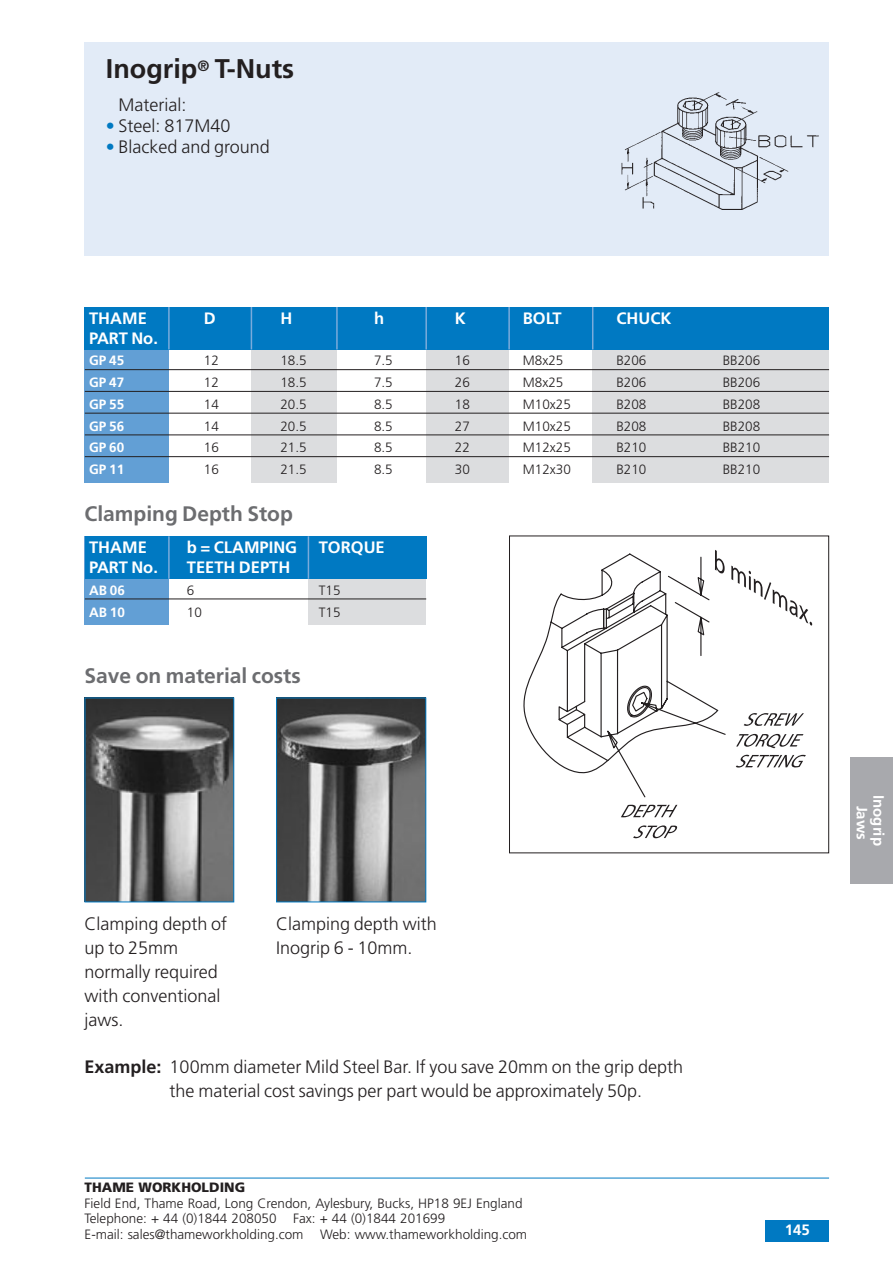
<style>
.page{position:relative;width:893px;height:1263px;background:#fff}
.page>*{position:absolute;margin:0;border:0;box-sizing:border-box;transform-origin:0 0}
.t1{font:700 27px "Frutiger";color:#231f20}
.t2{font:700 21px "Frutiger";color:#6c6d70}
.t3{font:300 18px/24px "Frutiger";color:#231f20}
.t4{font:700 16.5px "Frutiger";color:#fff}
.t5{font:700 15px/16.5px "Frutiger";color:#fff;text-align:center}
.t6{font:300 13.5px/15.5px "Frutiger";color:#231f20}
.t7{font:700 13.5px "Frutiger";color:#fff}
.t8{font:900 13.5px "Frutiger";color:#231f20}
.s1{color:#0079c2}
.s2{font-weight:700}
</style>
<div class="page">
<div style="left:766px;top:1220px;width:63px;height:22px;background:#0079c2"></div>
<hr style="left:85px;top:1178px;width:744px;height:1px;background:#0079c2">
<div style="left:851px;top:758px;width:42px;height:126px;background:#a8a9ad"></div>
<div style="left:85px;top:43px;width:744px;height:213px;background:#e2ebf7"></div>
<img style="left:621px;top:92px;width:198px;height:118px">
<div style="left:251px;top:307px;width:86px;height:176px;background:#dcdddf"></div>
<div style="left:426px;top:307px;width:83px;height:176px;background:#dcdddf"></div>
<div style="left:593px;top:307px;width:236px;height:176px;background:#dcdddf"></div>
<div style="left:85px;top:307px;width:84px;height:176px;background:#629fd5"></div>
<div style="left:85px;top:307px;width:744px;height:43px;background:#0079c2"></div>
<hr style="left:85px;top:369px;width:744px;height:1px;background:#231f20">
<hr style="left:85px;top:391px;width:744px;height:1px;background:#231f20">
<hr style="left:85px;top:413px;width:744px;height:1px;background:#231f20">
<hr style="left:85px;top:435px;width:744px;height:1px;background:#231f20">
<hr style="left:85px;top:456px;width:744px;height:1px;background:#231f20">
<hr style="left:168px;top:307px;width:2px;height:42px;background:#7aabdb">
<hr style="left:251px;top:307px;width:1px;height:42px;background:#7aabdb">
<hr style="left:336px;top:307px;width:2px;height:42px;background:#7aabdb">
<hr style="left:425px;top:307px;width:2px;height:42px;background:#7aabdb">
<hr style="left:508px;top:307px;width:2px;height:42px;background:#7aabdb">
<hr style="left:592px;top:307px;width:1px;height:42px;background:#7aabdb">
<div style="left:308px;top:536px;width:118px;height:89px;background:#dcdddf"></div>
<div style="left:85px;top:536px;width:84px;height:89px;background:#629fd5"></div>
<div style="left:85px;top:536px;width:341px;height:43px;background:#0079c2"></div>
<hr style="left:85px;top:599px;width:341px;height:1px;background:#231f20">
<hr style="left:168px;top:536px;width:2px;height:43px;background:#7aabdb">
<hr style="left:308px;top:536px;width:1px;height:43px;background:#7aabdb">
<img style="left:87px;top:700px;width:145px;height:200px">
<div style="left:85px;top:698px;width:149px;height:204px;border:1px solid #0079c2"></div>
<img style="left:278px;top:700px;width:146px;height:200px">
<div style="left:276px;top:698px;width:150px;height:204px;border:1px solid #0079c2"></div>
<svg style="left:523px;top:553px;width:203px;height:245px"></svg>
<svg style="left:715px;top:550px;width:10px;height:24px"></svg>
<svg style="left:731px;top:566px;width:81px;height:60px"></svg>
<svg style="left:744px;top:713px;width:60px;height:13px"></svg>
<svg style="left:736px;top:734px;width:67px;height:14px"></svg>
<svg style="left:736px;top:755px;width:70px;height:13px"></svg>
<svg style="left:621px;top:805px;width:56px;height:12px"></svg>
<svg style="left:633px;top:825px;width:44px;height:13px"></svg>
<div style="left:509px;top:536px;width:320px;height:317px;border:1px solid #231f20"></div>
<h1 class="t1" style="left:106px;top:58px;width:190px">Inogrip<sup>®</sup> T-Nuts</h1>
<h3 class="t3" style="left:119px;top:94px;width:69px">Material:</h3>
<h3 class="t3" style="left:106px;top:115px;width:126px"><span class="s1">•</span> Steel: 817M40</h3>
<h3 class="t3" style="left:106px;top:136px;width:165px"><span class="s1">•</span> Blacked and ground</h3>
<p class="t4" style="left:89px;top:312px;width:59px">THAME</p>
<p class="t4" style="left:204px;top:312px;width:13px">D</p>
<p class="t4" style="left:280px;top:312px;width:13px">H</p>
<p class="t4" style="left:374px;top:312px;width:12px">h</p>
<p class="t4" style="left:455px;top:312px;width:13px">K</p>
<p class="t4" style="left:523px;top:312px;width:40px">BOLT</p>
<p class="t4" style="left:616px;top:312px;width:56px">CHUCK</p>
<p class="t4" style="left:89px;top:331px;width:70px">PART No.</p>
<p class="t7" style="left:89px;top:355px;width:37px">GP 45</p>
<p class="t6" style="left:204px;top:354px;width:17px">12</p>
<p class="t6" style="left:280px;top:354px;width:28px">18.5</p>
<p class="t6" style="left:374px;top:354px;width:20px">7.5</p>
<p class="t6" style="left:455px;top:354px;width:17px">16</p>
<p class="t6" style="left:523px;top:354px;width:42px">M8x25</p>
<p class="t6" style="left:616px;top:354px;width:32px">B206</p>
<p class="t6" style="left:723px;top:354px;width:39px">BB206</p>
<p class="t7" style="left:89px;top:377px;width:37px">GP 47</p>
<p class="t6" style="left:204px;top:376px;width:17px">12</p>
<p class="t6" style="left:280px;top:376px;width:28px">18.5</p>
<p class="t6" style="left:374px;top:376px;width:20px">7.5</p>
<p class="t6" style="left:455px;top:376px;width:17px">26</p>
<p class="t6" style="left:523px;top:376px;width:42px">M8x25</p>
<p class="t6" style="left:616px;top:376px;width:32px">B206</p>
<p class="t6" style="left:723px;top:376px;width:39px">BB206</p>
<p class="t7" style="left:89px;top:399px;width:37px">GP 55</p>
<p class="t6" style="left:204px;top:398px;width:17px">14</p>
<p class="t6" style="left:280px;top:398px;width:28px">20.5</p>
<p class="t6" style="left:374px;top:398px;width:20px">8.5</p>
<p class="t6" style="left:455px;top:398px;width:17px">18</p>
<p class="t6" style="left:523px;top:398px;width:50px">M10x25</p>
<p class="t6" style="left:616px;top:398px;width:32px">B208</p>
<p class="t6" style="left:723px;top:398px;width:39px">BB208</p>
<p class="t7" style="left:89px;top:421px;width:37px">GP 56</p>
<p class="t6" style="left:204px;top:419px;width:17px">14</p>
<p class="t6" style="left:280px;top:419px;width:28px">20.5</p>
<p class="t6" style="left:374px;top:419px;width:20px">8.5</p>
<p class="t6" style="left:455px;top:419px;width:17px">27</p>
<p class="t6" style="left:523px;top:419px;width:50px">M10x25</p>
<p class="t6" style="left:616px;top:419px;width:32px">B208</p>
<p class="t6" style="left:723px;top:419px;width:39px">BB208</p>
<p class="t7" style="left:89px;top:442px;width:37px">GP 60</p>
<p class="t6" style="left:204px;top:441px;width:17px">16</p>
<p class="t6" style="left:280px;top:441px;width:28px">21.5</p>
<p class="t6" style="left:374px;top:441px;width:20px">8.5</p>
<p class="t6" style="left:455px;top:441px;width:17px">22</p>
<p class="t6" style="left:523px;top:441px;width:50px">M12x25</p>
<p class="t6" style="left:616px;top:441px;width:32px">B210</p>
<p class="t6" style="left:723px;top:441px;width:39px">BB210</p>
<p class="t7" style="left:89px;top:464px;width:37px">GP 11</p>
<p class="t6" style="left:204px;top:463px;width:17px">16</p>
<p class="t6" style="left:280px;top:463px;width:28px">21.5</p>
<p class="t6" style="left:374px;top:463px;width:20px">8.5</p>
<p class="t6" style="left:455px;top:463px;width:17px">30</p>
<p class="t6" style="left:523px;top:463px;width:50px">M12x30</p>
<p class="t6" style="left:616px;top:463px;width:32px">B210</p>
<p class="t6" style="left:723px;top:463px;width:39px">BB210</p>
<h2 class="t2" style="left:85px;top:505px;width:210px">Clamping Depth Stop</h2>
<p class="t4" style="left:89px;top:541px;width:59px">THAME</p>
<p class="t4" style="left:187px;top:541px;width:112px">b = CLAMPING</p>
<p class="t4" style="left:319px;top:541px;width:68px">TORQUE</p>
<p class="t4" style="left:89px;top:561px;width:70px">PART No.</p>
<p class="t4" style="left:187px;top:561px;width:105px">TEETH DEPTH</p>
<p class="t7" style="left:89px;top:585px;width:37px">AB 06</p>
<p class="t6" style="left:187px;top:583px;width:9px">6</p>
<p class="t6" style="left:319px;top:583px;width:23px">T15</p>
<p class="t7" style="left:89px;top:606px;width:37px">AB 10</p>
<p class="t6" style="left:187px;top:605px;width:17px">10</p>
<p class="t6" style="left:319px;top:605px;width:23px">T15</p>
<h2 class="t2" style="left:85px;top:667px;width:218px">Save on material costs</h2>
<h3 class="t3" style="left:85px;top:913px;width:144px">Clamping depth of up to 25mm normally required with conventional jaws.</h3>
<h3 class="t3" style="left:276px;top:913px;width:162px">Clamping depth with<br>Inogrip 6 - 10mm.</h3>
<h3 class="t3" style="left:170px;top:1056px;width:515px;text-indent:-85px"><span class="s2">Example:</span> 100mm diameter Mild Steel Bar. If you save 20mm on the grip depth the material cost savings per part would be approximately 50p.</h3>
<p class="t8" style="left:85px;top:1182px;width:162px">THAME WORKHOLDING</p>
<p class="t6" style="left:85px;top:1196px;width:444px">Field End, Thame Road, Long Crendon, Aylesbury, Bucks, HP18 9EJ England<br>Telephone: + 44 (0)1844 208050 Fax: + 44 (0)1844 201699<br>E-mail: sales@thameworkholding.com Web: www.thameworkholding.com</p>
<p class="t5" style="left:785px;top:1223px;width:27px">145</p>
<p class="t5" style="left:886px;top:795px;width:52px;rotate:90deg">Inogrip<br>Jaws</p>
</div>
